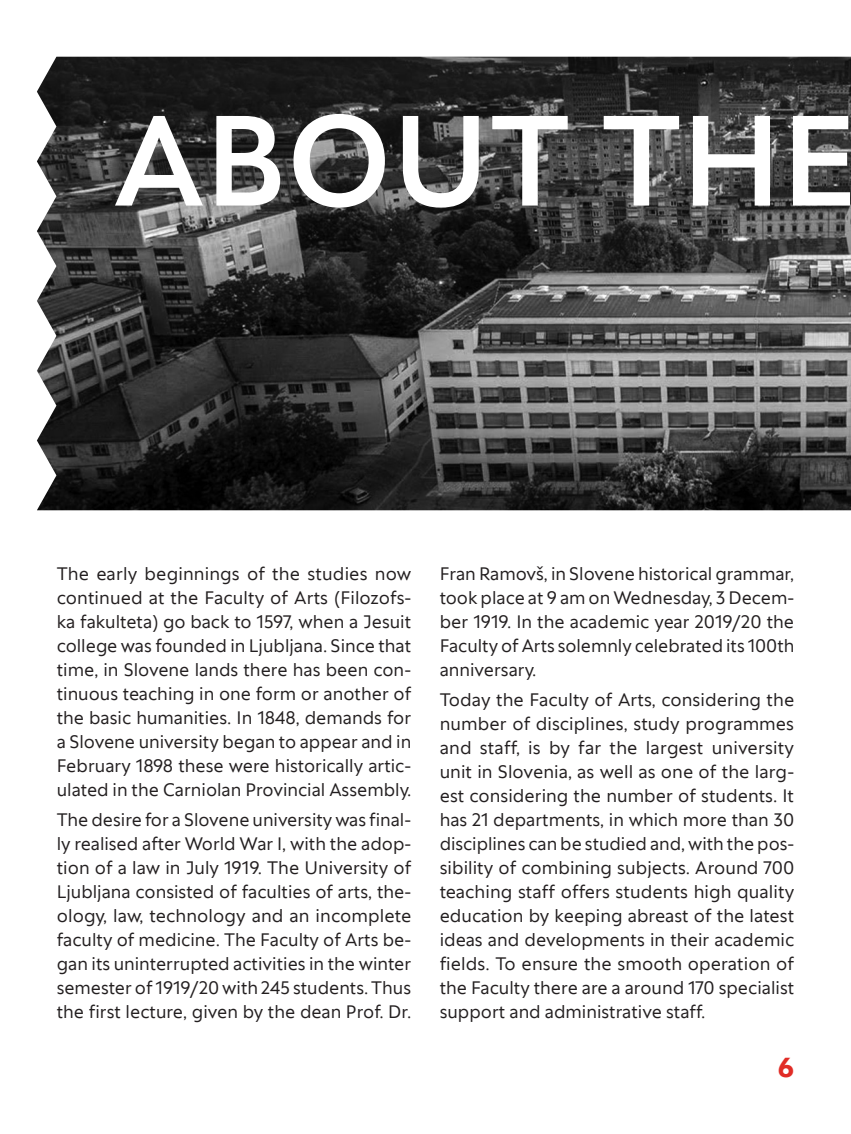
<style>
.page{position:relative;width:851px;height:1134px;background:#fff}
.page>*{position:absolute;margin:0;border:0;box-sizing:border-box;transform-origin:0 0}
.naslov{font:500 128px "Univerza Sans";color:#fff}
.t1{font:700 28px "Univerza Sans";color:#e12c26}
.tekst{font:18px/24px "Univerza Sans";color:#231f20;text-align:justify}
</style>
<div class="page">
<img style="left:37px;top:57px;width:813px;height:453px">
<svg style="left:850px;top:56px;width:1px;height:455px"></svg>
<p class="naslov" style="left:113px;top:66px;width:745px">ABOUT THE</p>
<p class="tekst" style="left:57px;top:561px;width:356px">The early beginnings of the studies now continued at the Faculty of Arts (Filozofs&shy;ka fakulteta) go back to 1597, when a Jesuit college was founded in Ljubljana. Since that time, in Slovene lands there has been con&shy;tinuous teaching in one form or another of the basic humanities. In 1848, demands for a Slovene university began to appear and in February 1898 these were historically artic&shy;ulated in the Carniolan Provincial Assembly.</p>
<p class="tekst" style="left:57px;top:806px;width:356px">The desire for a Slovene university was final&shy;ly realised after World War I, with the adop&shy;tion of a law in July 1919. The University of Ljubljana consisted of faculties of arts, the&shy;ology, law, technology and an incomplete faculty of medicine. The Faculty of Arts be&shy;gan its uninterrupted activities in the winter semester of 1919/20 with 245 students. Thus the first lecture, given by the dean Prof. Dr.</p>
<p class="tekst" style="left:439px;top:561px;width:356px">Fran Ramovš, in Slovene historical grammar, took place at 9 am on Wednesday, 3 Decem&shy;ber 1919. In the academic year 2019/20 the Faculty of Arts solemnly celebrated its 100th anniversary.</p>
<p class="tekst" style="left:439px;top:686px;width:356px">Today the Faculty of Arts, considering the number of disciplines, study programmes and staff, is by far the largest university unit in Slovenia, as well as one of the larg&shy;est considering the number of students. It has 21 departments, in which more than 30 disciplines can be studied and, with the pos&shy;sibility of combining subjects. Around 700 teaching staff offers students high quality education by keeping abreast of the latest ideas and developments in their academic fields. To ensure the smooth operation of the Faculty there are a around 170 specialist support and administrative staff.</p>
<h2 class="t1" style="left:777px;top:1046px;width:18px">6</h2>
</div>
